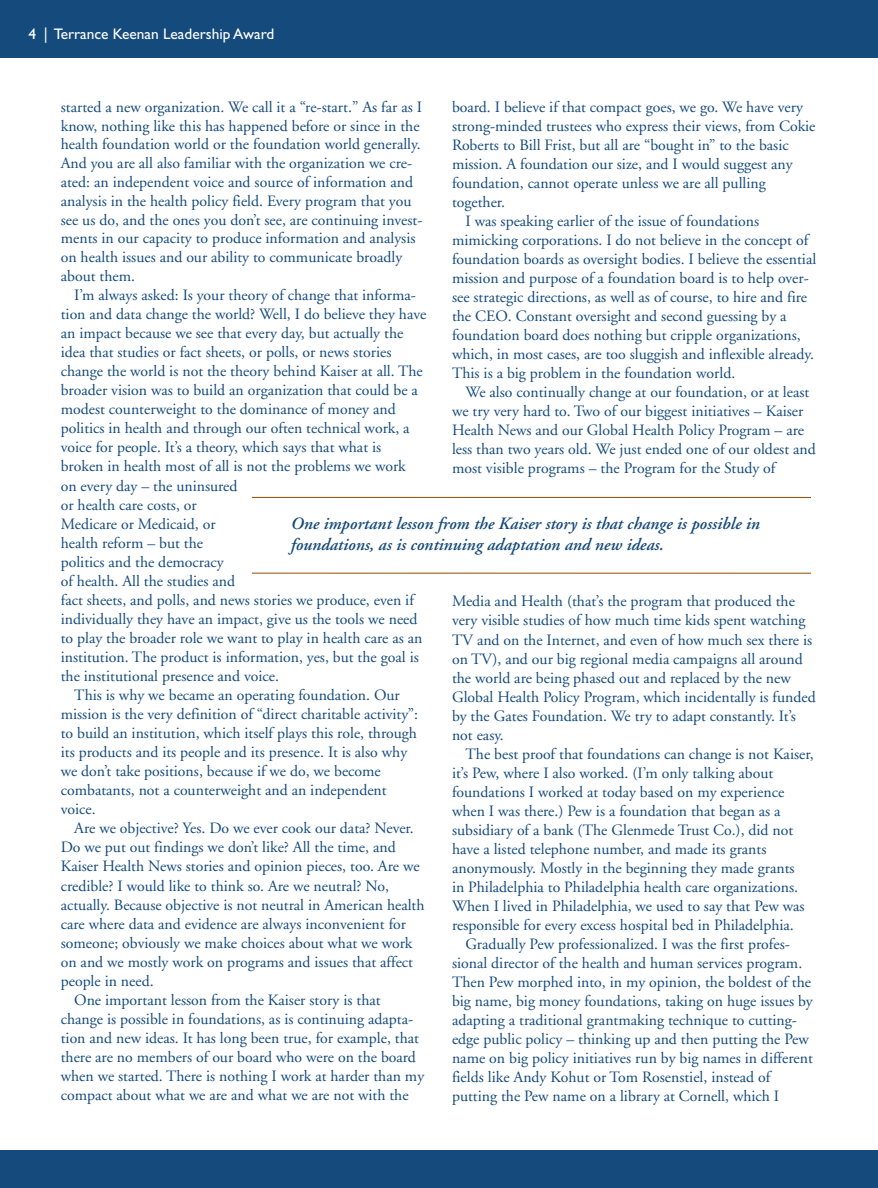
<style>
.page{position:relative;width:878px;height:1188px;background:#fff}
.page>*{position:absolute;margin:0;border:0;box-sizing:border-box;transform-origin:0 0}
.t1{font:italic 600 17.25px/21px "Adobe Garamond";color:#144a7c}
.t2{font:15.75px/18.8px "Adobe Garamond";color:#144a7c}
.t3{font:15.3px "Gill Sans";color:#fff}
</style>
<div class="page">
<div style="left:0;top:0;width:878px;height:57px;background:#144a7c"></div>
<div style="left:0;top:1151px;width:878px;height:37px;background:#144a7c"></div>
<hr style="left:252px;top:497px;width:559px;height:1px;background:#914c01">
<hr style="left:252px;top:573px;width:559px;height:1px;background:#914c01">
<p class="t3" style="left:28px;top:28px;width:247px">4 | Terrance Keenan Leadership Award</p>
<p class="t2" style="left:452px;top:99px;width:352px">board. I believe if that compact goes, we go. We have very</p>
<p class="t2" style="left:452px;top:118px;width:365px">strong-minded trustees who express their views, from Cokie</p>
<p class="t2" style="left:452px;top:137px;width:338px">Roberts to Bill Frist, but all are “bought in” to the basic</p>
<p class="t2" style="left:452px;top:156px;width:342px">mission. A foundation our size, and I would suggest any</p>
<p class="t2" style="left:452px;top:175px;width:315px">foundation, cannot operate unless we are all pulling</p>
<p class="t2" style="left:452px;top:194px;width:55px">together.</p>
<p class="t2" style="left:465px;top:213px;width:295px">I was speaking earlier of the issue of foundations</p>
<p class="t2" style="left:452px;top:232px;width:358px">mimicking corporations. I do not believe in the concept of</p>
<p class="t2" style="left:452px;top:251px;width:366px">foundation boards as oversight bodies. I believe the essential</p>
<p class="t2" style="left:452px;top:270px;width:358px">mission and purpose of a foundation board is to help over-</p>
<p class="t2" style="left:452px;top:289px;width:356px">see strategic directions, as well as of course, to hire and fire</p>
<p class="t2" style="left:452px;top:308px;width:336px">the CEO. Constant oversight and second guessing by a</p>
<p class="t2" style="left:452px;top:327px;width:350px">foundation board does nothing but cripple organizations,</p>
<p class="t2" style="left:452px;top:346px;width:363px">which, in most cases, are too sluggish and inflexible already.</p>
<p class="t2" style="left:452px;top:365px;width:285px">This is a big problem in the foundation world.</p>
<p class="t2" style="left:465px;top:384px;width:345px">We also continually change at our foundation, or at least</p>
<p class="t2" style="left:452px;top:403px;width:353px">we try very hard to. Two of our biggest initiatives – Kaiser</p>
<p class="t2" style="left:452px;top:422px;width:353px">Health News and our Global Health Policy Program – are</p>
<p class="t2" style="left:452px;top:441px;width:365px">less than two years old. We just ended one of our oldest and</p>
<p class="t2" style="left:452px;top:460px;width:325px">most visible programs – the Program for the Study of</p>
<p class="t2" style="left:61px;top:99px;width:363px">started a new organization. We call it a “re-start.” As far as I know, nothing like this has happened before or since in the health foundation world or the foundation world generally.<br>And you are all also familiar with the organization we cre&shy;ated: an independent voice and source of information and analysis in the health policy field. Every program that you see us do, and the ones you don’t see, are continuing invest&shy;ments in our capacity to produce information and analysis on health issues and our ability to communicate broadly about them.</p>
<p class="t2" style="left:74px;top:287px;width:343px">I’m always asked: Is your theory of change that informa-</p>
<p class="t2" style="left:61px;top:306px;width:367px">tion and data change the world? Well, I do believe they have</p>
<p class="t2" style="left:61px;top:325px;width:344px">an impact because we see that every day, but actually the</p>
<p class="t2" style="left:61px;top:344px;width:332px">idea that studies or fact sheets, or polls, or news stories</p>
<p class="t2" style="left:61px;top:363px;width:363px">change the world is not the theory behind Kaiser at all. The</p>
<p class="t2" style="left:61px;top:382px;width:358px">broader vision was to build an organization that could be a</p>
<p class="t2" style="left:61px;top:401px;width:336px">modest counterweight to the dominance of money and</p>
<p class="t2" style="left:61px;top:420px;width:350px">politics in health and through our often technical work, a</p>
<p class="t2" style="left:61px;top:439px;width:322px">voice for people. It’s a theory, which says that what is</p>
<p class="t2" style="left:61px;top:458px;width:346px">broken in health most of all is not the problems we work</p>
<p class="t2" style="left:61px;top:478px;width:178px">on every day – the uninsured</p>
<p class="t2" style="left:61px;top:497px;width:137px">or health care costs, or</p>
<p class="t2" style="left:61px;top:516px;width:156px">Medicare or Medicaid, or</p>
<p class="t2" style="left:61px;top:535px;width:144px">health reform – but the</p>
<p class="t2" style="left:61px;top:554px;width:164px">politics and the democracy</p>
<p class="t2" style="left:61px;top:573px;width:176px">of health. All the studies and</p>
<p class="t2" style="left:61px;top:592px;width:354px">fact sheets, and polls, and news stories we produce, even if</p>
<p class="t2" style="left:61px;top:611px;width:358px">individually they have an impact, give us the tools we need</p>
<p class="t2" style="left:61px;top:630px;width:363px">to play the broader role we want to play in health care as an</p>
<p class="t2" style="left:61px;top:649px;width:359px">institution. The product is information, yes, but the goal is</p>
<p class="t2" style="left:61px;top:668px;width:220px">the institutional presence and voice.</p>
<p class="t2" style="left:74px;top:687px;width:327px">This is why we became an operating foundation. Our</p>
<p class="t2" style="left:61px;top:706px;width:359px">mission is the very definition of “direct charitable activity”:</p>
<p class="t2" style="left:61px;top:725px;width:358px">to build an institution, which itself plays this role, through</p>
<p class="t2" style="left:61px;top:744px;width:348px">its products and its people and its presence. It is also why</p>
<p class="t2" style="left:61px;top:763px;width:321px">we don’t take positions, because if we do, we become</p>
<p class="t2" style="left:61px;top:782px;width:327px">combatants, not a counterweight and an independent</p>
<p class="t2" style="left:61px;top:801px;width:36px">voice.</p>
<p class="t2" style="left:74px;top:820px;width:341px">Are we objective? Yes. Do we ever cook our data? Never.</p>
<p class="t2" style="left:61px;top:839px;width:336px">Do we put out findings we don’t like? All the time, and</p>
<p class="t2" style="left:61px;top:859px;width:360px">Kaiser Health News stories and opinion pieces, too. Are we</p>
<p class="t2" style="left:61px;top:878px;width:330px">credible? I would like to think so. Are we neutral? No,</p>
<p class="t2" style="left:61px;top:897px;width:365px">actually. Because objective is not neutral in American health</p>
<p class="t2" style="left:61px;top:916px;width:347px">care where data and evidence are always inconvenient for</p>
<p class="t2" style="left:61px;top:935px;width:353px">someone; obviously we make choices about what we work</p>
<p class="t2" style="left:61px;top:954px;width:354px">on and we mostly work on programs and issues that affect</p>
<p class="t2" style="left:61px;top:973px;width:94px">people in need.</p>
<p class="t2" style="left:74px;top:992px;width:308px">One important lesson from the Kaiser story is that</p>
<p class="t2" style="left:61px;top:1011px;width:354px">change is possible in foundations, as is continuing adapta-</p>
<p class="t2" style="left:61px;top:1030px;width:360px">tion and new ideas. It has long been true, for example, that</p>
<p class="t2" style="left:61px;top:1049px;width:357px">there are no members of our board who were on the board</p>
<p class="t2" style="left:61px;top:1068px;width:365px">when we started. There is nothing I work at harder than my</p>
<p class="t2" style="left:61px;top:1087px;width:349px">compact about what we are and what we are not with the</p>
<p class="t1" style="left:290px;top:514px;width:470px">One important lesson from the Kaiser story is that change is possible in foundations, as is continuing adaptation and new ideas.</p>
<p class="t2" style="left:452px;top:593px;width:365px">Media and Health (that’s the program that produced the very visible studies of how much time kids spent watching TV and on the Internet, and even of how much sex there is on TV), and our big regional media campaigns all around the world are being phased out and replaced by the new Global Health Policy Program, which incidentally is funded by the Gates Foundation. We try to adapt constantly. It’s not easy.</p>
<p class="t2" style="left:465px;top:746px;width:349px">The best proof that foundations can change is not Kaiser,</p>
<p class="t2" style="left:452px;top:765px;width:323px">it’s Pew, where I also worked. (I’m only talking about</p>
<p class="t2" style="left:452px;top:784px;width:334px">foundations I worked at today based on my experience</p>
<p class="t2" style="left:452px;top:803px;width:330px">when I was there.) Pew is a foundation that began as a</p>
<p class="t2" style="left:452px;top:822px;width:343px">subsidiary of a bank (The Glenmede Trust Co.), did not</p>
<p class="t2" style="left:452px;top:841px;width:316px">have a listed telephone number, and made its grants</p>
<p class="t2" style="left:452px;top:860px;width:344px">anonymously. Mostly in the beginning they made grants</p>
<p class="t2" style="left:452px;top:879px;width:347px">in Philadelphia to Philadelphia health care organizations.</p>
<p class="t2" style="left:452px;top:898px;width:354px">When I lived in Philadelphia, we used to say that Pew was</p>
<p class="t2" style="left:452px;top:917px;width:343px">responsible for every excess hospital bed in Philadelphia.</p>
<p class="t2" style="left:465px;top:936px;width:326px">Gradually Pew professionalized. I was the first profes-</p>
<p class="t2" style="left:452px;top:955px;width:352px">sional director of the health and human services program.</p>
<p class="t2" style="left:452px;top:974px;width:360px">Then Pew morphed into, in my opinion, the boldest of the</p>
<p class="t2" style="left:452px;top:993px;width:362px">big name, big money foundations, taking on huge issues by</p>
<p class="t2" style="left:452px;top:1012px;width:346px">adapting a traditional grantmaking technique to cutting-</p>
<p class="t2" style="left:452px;top:1031px;width:358px">edge public policy – thinking up and then putting the Pew</p>
<p class="t2" style="left:452px;top:1050px;width:362px">name on big policy initiatives run by big names in different</p>
<p class="t2" style="left:452px;top:1069px;width:320px">fields like Andy Kohut or Tom Rosenstiel, instead of</p>
<p class="t2" style="left:452px;top:1088px;width:329px">putting the Pew name on a library at Cornell, which I</p>
</div>
